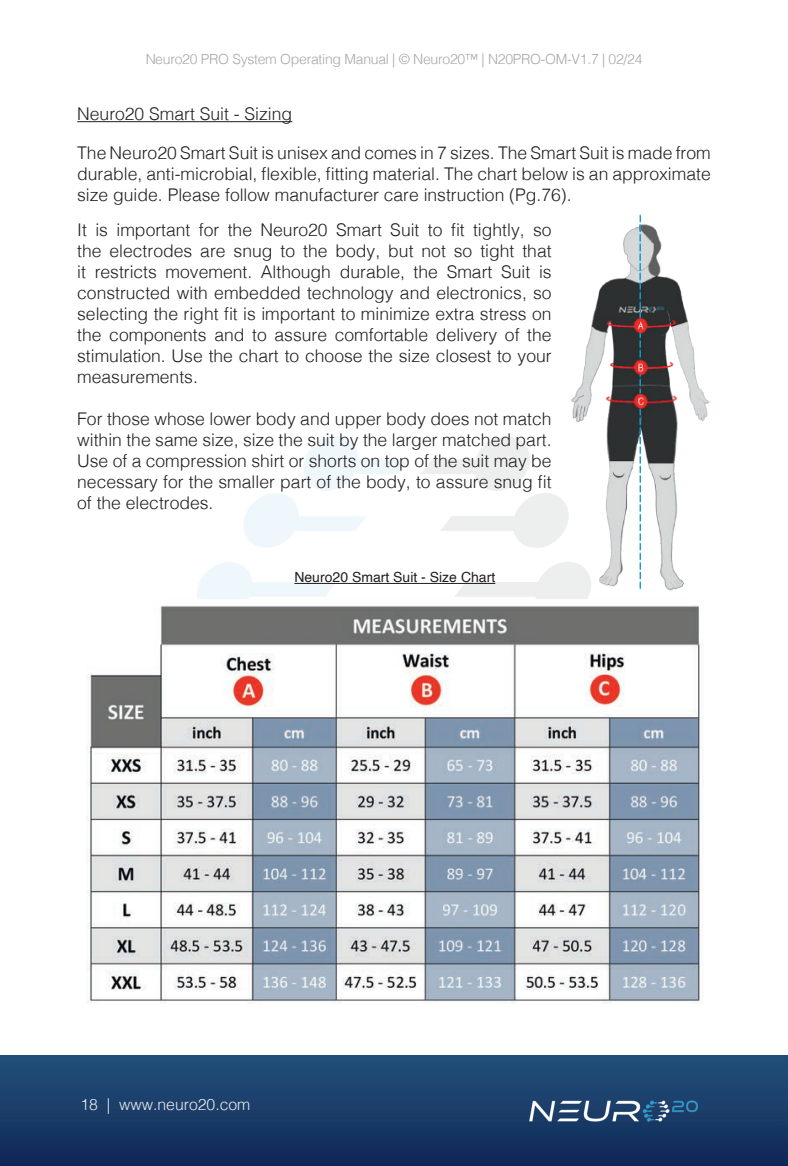
<style>
.page{position:relative;width:788px;height:1166px;background:#fff}
.page>*{position:absolute;margin:0;border:0;box-sizing:border-box;transform-origin:0 0}
.t1{font:300 17.5px/21px "Helvetica";color:#231f20;text-align:justify}
.t2{font:300 15.75px "Helvetica";color:#eceeee}
.t3{font:300 14px "Helvetica";letter-spacing:-.02em;color:#8c8989}
.t4{font:14px "Helvetica";color:#231f20}
</style>
<div class="page">
<img style="left:0;top:1055px;width:787px;height:111px">
<img style="left:517px;top:1056px;width:193px;height:109px">
<hr style="left:294px;top:583px;width:201px;height:1px;background:#231f20">
<img style="left:571px;top:214px;width:139px;height:386px">
<img style="left:86px;top:604px;width:617px;height:399px">
<hr style="left:77px;top:121px;width:215px;height:1px;background:#231f20">
<p class="t3" style="left:145px;top:47px;width:498px">Neuro20 PRO System Operating Manual | © Neuro20™ | N20PRO-OM-V1.7 | 02/24</p>
<p class="t1" style="left:77px;top:102px;width:216px">Neuro20 Smart Suit - Sizing</p>
<p class="t1" style="left:77px;top:141px;width:635px">The Neuro20 Smart Suit is unisex and comes in 7 sizes. The Smart Suit is made from durable, anti-microbial, flexible, fitting material. The chart below is an approximate size guide. Please follow manufacturer care instruction (Pg.76).</p>
<p class="t1" style="left:77px;top:218px;width:476px">It is important for the Neuro20 Smart Suit to fit tightly, so the electrodes are snug to the body, but not so tight that it restricts movement. Although durable, the Smart Suit is constructed with embedded technology and electronics, so selecting the right fit is important to minimize extra stress on the components and to assure comfortable delivery of the stimulation. Use the chart to choose the size closest to your measurements.</p>
<p class="t1" style="left:77px;top:407px;width:476px">For those whose lower body and upper body does not match within the same size, size the suit by the larger matched part.<br>Use of a compression shirt or shorts on top of the suit may be necessary for the smaller part of the body, to assure snug fit of the electrodes.</p>
<p class="t4" style="left:294px;top:566px;width:202px">Neuro20 Smart Suit - Size Chart</p>
<p class="t2" style="left:80px;top:1091px;width:171px">18 | www.neuro20.com</p>
</div>
